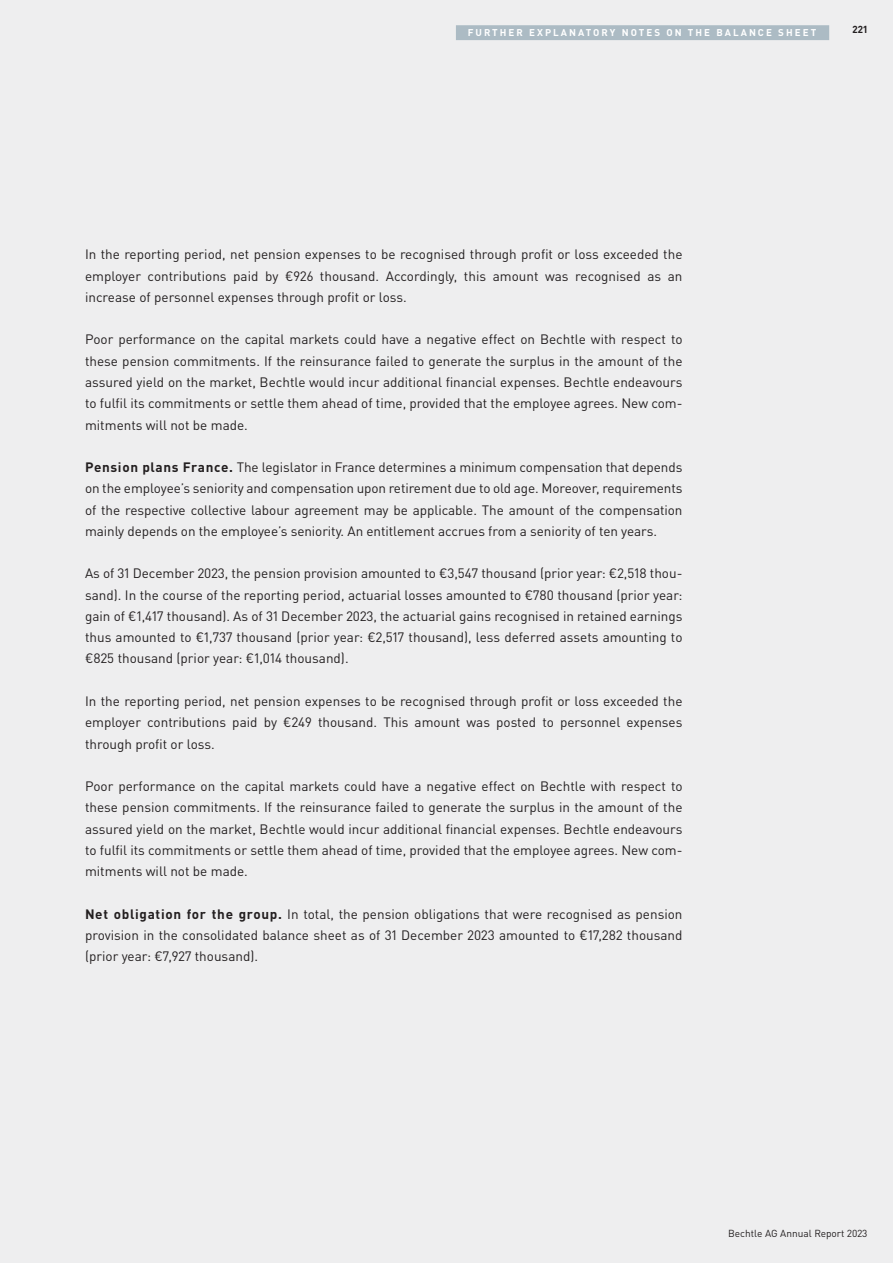
<style>
.page{position:relative;width:893px;height:1263px;background:#eeeeef}
.page>*{position:absolute;margin:0;border:0;box-sizing:border-box;transform-origin:0 0}
.t1{font:13.5px/21.3px "Bechtle DIN";color:#231f20;text-align:justify}
.t2{font:10.2px "Bechtle DIN";color:#231f20}
.t3{font:700 10.2px "Bechtle DIN";color:#231f20}
.t4{font:700 9.75px "Bechtle DIN";letter-spacing:.21em;color:#fff}
.s1{font-weight:700}
</style>
<div class="page">
<div style="left:456px;top:25px;width:373px;height:15px;background:#acbbc4"></div>
<p class="t4" style="left:456px;top:24px;width:114px">F urther E xplana</p>
<p class="t4" style="left:586px;top:24px;width:89px">to ry Notes on</p>
<p class="t4" style="left:688px;top:24px;width:130px">the Balan ce Sheet</p>
<p class="t3" style="left:852px;top:21px;width:17px">221</p>
<p class="t1" style="left:85px;top:243px;width:599px">In the reporting period, net pension expenses to be recognised through profit or loss exceeded the employer contributions paid by €926 thousand. Accordingly, this amount was recognised as an increase of personnel expenses through profit or loss.</p>
<p class="t1" style="left:85px;top:328px;width:599px">Poor performance on the capital markets could have a negative effect on Bechtle with respect to these pension commitments. If the reinsurance failed to generate the surplus in the amount of the assured yield on the market, Bechtle would incur additional financial expenses. Bechtle endeavours to fulfil its commitments or settle them ahead of time, provided that the employee agrees. New com&shy;mitments will not be made.</p>
<p class="t1" style="left:85px;top:455px;width:599px"><span class="s1">Pension plans France.</span> The legislator in France determines a minimum compensation that depends on the employee’s seniority and compensation upon retirement due to old age. Moreover, requirements of the respective collective labour agreement may be applicable. The amount of the compensation mainly depends on the employee’s seniority. An entitlement accrues from a seniority of ten years.</p>
<p class="t1" style="left:85px;top:561px;width:599px">As of 31 December 2023, the pension provision amounted to €3,547 thousand (prior year: €2,518 thou&shy;sand). In the course of the reporting period, actuarial losses amounted to €780 thousand (prior year: gain of €1,417 thousand). As of 31 December 2023, the actuarial gains recognised in retained earnings thus amounted to €1,737 thousand (prior year: €2,517 thousand), less deferred assets amounting to €825 thousand (prior year: €1,014 thousand).</p>
<p class="t1" style="left:85px;top:689px;width:599px">In the reporting period, net pension expenses to be recognised through profit or loss exceeded the employer contributions paid by €249 thousand. This amount was posted to personnel expenses through profit or loss.</p>
<p class="t1" style="left:85px;top:774px;width:599px">Poor performance on the capital markets could have a negative effect on Bechtle with respect to these pension commitments. If the reinsurance failed to generate the surplus in the amount of the assured yield on the market, Bechtle would incur additional financial expenses. Bechtle endeavours to fulfil its commitments or settle them ahead of time, provided that the employee agrees. New com&shy;mitments will not be made.</p>
<p class="t1" style="left:85px;top:902px;width:599px"><span class="s1">Net obligation for the group.</span> In total, the pension obligations that were recognised as pension provision in the consolidated balance sheet as of 31 December 2023 amounted to €17,282 thousand (prior year: €7,927 thousand).</p>
<p class="t2" style="left:728px;top:1226px;width:141px">Bechtle AG Annual Report 2023</p>
</div>
